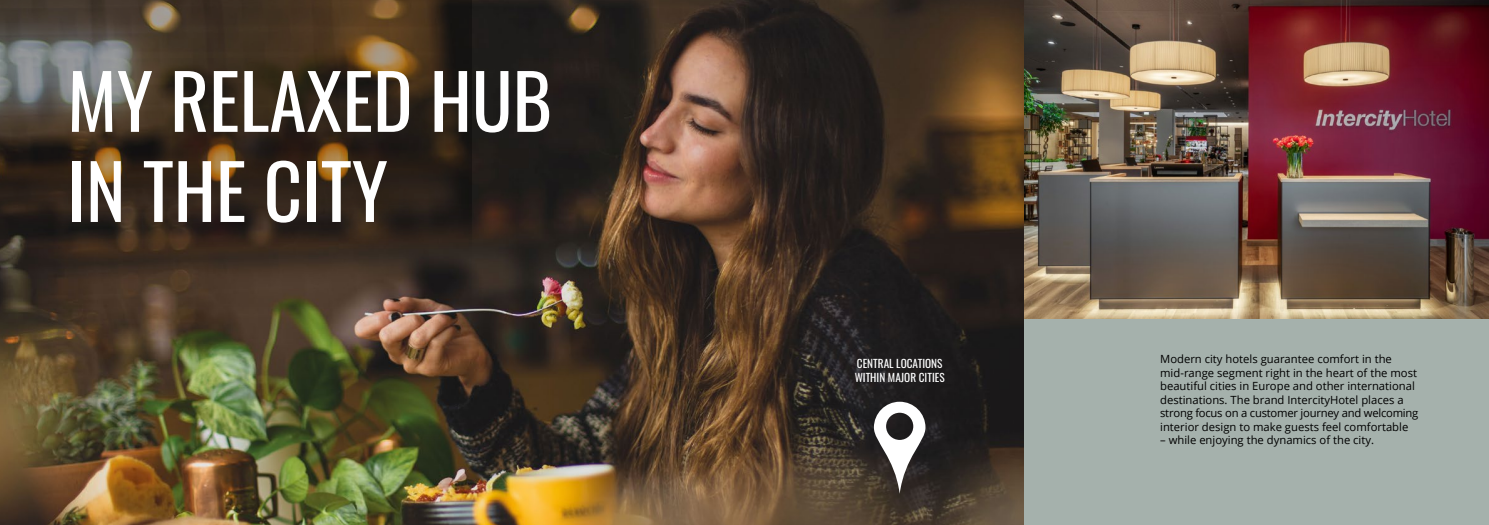
<style>
.page{position:relative;width:1489px;height:525px;background:#fff}
.page>*{position:absolute;margin:0;border:0;box-sizing:border-box;transform-origin:0 0}
.t1{font:75px/90px "Oswald";color:#fff}
.t2{font:11.25px/13.5px "Open Sans";color:#000}
.t3{font:11.25px/13.5px "Oswald";color:#fff}
</style>
<div class="page">
<div style="left:1023px;top:0;width:465px;height:524px;background:#a5b1ac"></div>
<img style="left:1023px;top:0;width:465px;height:318px">
<img style="left:0;top:0;width:1023px;height:524px">
<svg style="left:873px;top:401px;width:52px;height:92px"></svg>
<svg style="left:0;top:0;width:471px;height:306px;background:#3f3225"></svg>
<h1 class="t1" style="left:67px;top:49px;width:486px">MY RELAXED HUB<br>IN THE CITY</h1>
<p class="t3" style="left:854px;top:355px;width:91px">CENTRAL LOCATIONS<br>WITHIN MAJOR CITIES</p>
<p class="t2" style="left:1160px;top:352px;width:260px">Modern city hotels guarantee comfort in the mid-range segment right in the heart of the most beautiful cities in Europe and other international destinations. The brand IntercityHotel places a strong focus on a customer journey and welcoming interior design to make guests feel comfortable</p>
<p class="t2" style="left:1160px;top:433px;width:215px">– while enjoying the dynamics of the city.</p>
</div>
